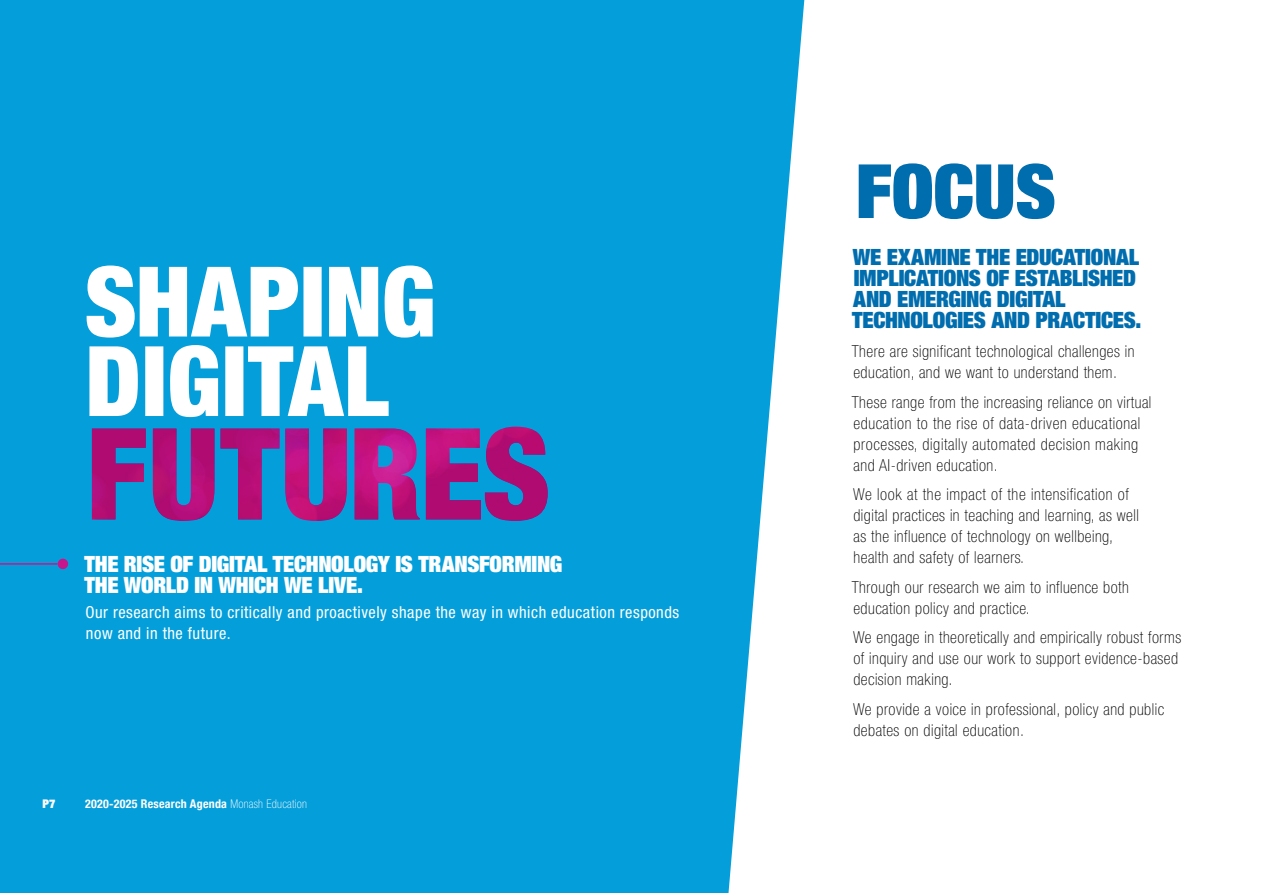
<style>
.page{position:relative;width:1263px;height:893px;background:#fff}
.page>*{position:absolute;margin:0;border:0;box-sizing:border-box;transform-origin:0 0}
.t1{font:900 expanded 75px "Helvetica Neue";color:#006dae}
.t2{font:900 expanded 22.5px/21px "Helvetica Neue";letter-spacing:-.015em;color:#006dae}
.t3{font:900 expanded 22.5px/21px "Helvetica Neue";letter-spacing:-.015em;color:#fff}
.t4{font:100 condensed 16.5px/21px "Helvetica Neue";letter-spacing:.03em;color:#000}
.t5{font:condensed 16.5px/21px "Helvetica Neue";letter-spacing:.03em;color:#fff}
.t6{font:700 condensed 12px "Helvetica Neue";letter-spacing:.02em;color:#fff}
.t7{font:900 expanded 12px "Helvetica Neue";color:#fff}
.s1{font-weight:100}
</style>
<div class="page">
<div style="left:0;top:0;width:804px;height:893px;background:#049fdb"></div>
<svg style="left:89px;top:345px;width:300px;height:72px"></svg>
<svg style="left:87px;top:265px;width:346px;height:73px"></svg>
<div style="left:58px;top:559px;width:10px;height:10px;background:#c6168d;border-radius:50%"></div>
<hr style="left:0;top:563px;width:57px;height:2px;background:#c6168d">
<img style="left:92px;top:427px;width:456px;height:94px">
<h2 class="t3" style="left:85px;top:553px;width:479px">THE RISE OF DIGITAL TECHNOLOGY IS TRANSFORMING<br>THE WORLD IN WHICH WE LIVE.</h2>
<p class="t5" style="left:85px;top:601px;width:595px">Our research aims to critically and proactively shape the way in which education responds now and in the future.</p>
<p class="t7" style="left:43px;top:796px;width:14px">P7</p>
<p class="t6" style="left:85px;top:794px;width:224px">2020-2025 Research Agenda <span class="s1">Monash Education</span></p>
<h1 class="t1" style="left:856px;top:143px;width:202px">FOCUS</h1>
<h2 class="t2" style="left:852px;top:245px;width:291px">WE EXAMINE THE EDUCATIONAL<br>IMPLICATIONS OF ESTABLISHED<br>AND EMERGING DIGITAL<br>TECHNOLOGIES AND PRACTICES.</h2>
<p class="t4" style="left:852px;top:341px;width:284px">There are significant technological challenges in education, and we want to understand them.</p>
<p class="t4" style="left:852px;top:391px;width:301px">These range from the increasing reliance on virtual education to the rise of data-driven educational processes, digitally automated decision making and AI-driven education.</p>
<p class="t4" style="left:853px;top:484px;width:287px">We look at the impact of the intensification of digital practices in teaching and learning, as well as the influence of technology on wellbeing, health and safety of learners.</p>
<p class="t4" style="left:852px;top:576px;width:279px">Through our research we aim to influence both education policy and practice.</p>
<p class="t4" style="left:853px;top:627px;width:329px">We engage in theoretically and empirically robust forms of inquiry and use our work to support evidence-based decision making.</p>
<p class="t4" style="left:853px;top:698px;width:312px">We provide a voice in professional, policy and public debates on digital education.</p>
</div>
